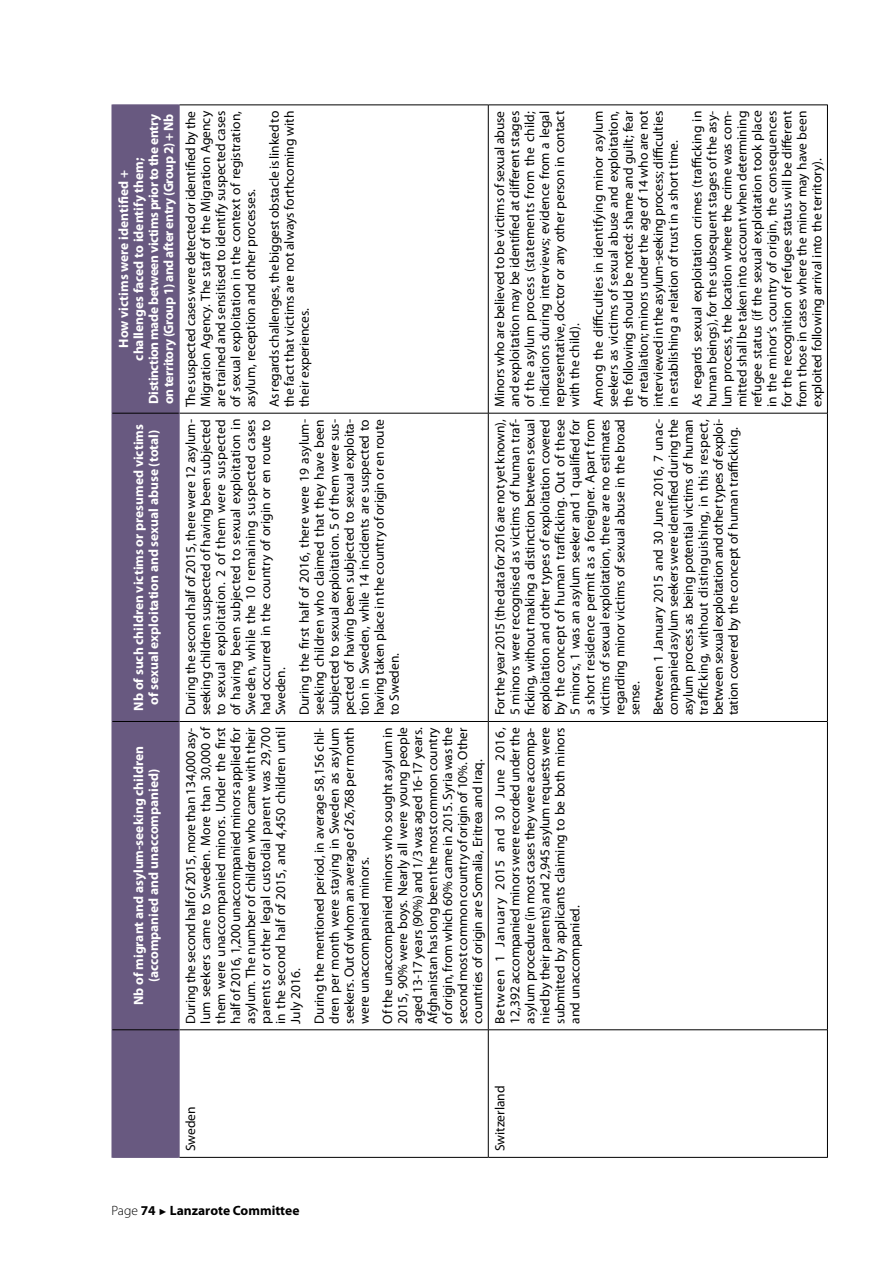
<style>
.page{position:relative;width:893px;height:1263px;background:#fff}
.page>*{position:absolute;margin:0;border:0;box-sizing:border-box;transform-origin:0 0}
.t1{font:13.5px/15px "Myriad Pro";color:#000;text-align:justify}
.t2{font:700 13.5px/15px "Myriad Pro";color:#fff;text-align:center}
.t3{font:700 13.5px/15px "Myriad Pro";letter-spacing:-.03em;color:#fff;text-align:center}
.t4{font:700 13.5px "Myriad Pro";color:#000}
.s1{font-weight:300}
.s2{font-family:"Arial";font-weight:400;font-size:9px}
</style>
<div class="page">
<div style="left:113px;top:105px;width:66px;height:1052px;background:#685980"></div>
<hr style="left:112px;top:1030px;width:1px;height:128px;background:#685980">
<hr style="left:112px;top:1157px;width:67px;height:1px;background:#685980">
<hr style="left:112px;top:721px;width:1px;height:309px;background:#685980">
<hr style="left:112px;top:413px;width:1px;height:308px;background:#685980">
<hr style="left:112px;top:104px;width:1px;height:309px;background:#685980">
<hr style="left:112px;top:104px;width:67px;height:1px;background:#685980">
<hr style="left:179px;top:1030px;width:1px;height:128px;background:#685980">
<hr style="left:179px;top:721px;width:1px;height:309px;background:#685980">
<hr style="left:179px;top:413px;width:1px;height:308px;background:#685980">
<hr style="left:179px;top:104px;width:1px;height:309px;background:#685980">
<hr style="left:179px;top:1157px;width:309px;height:1px;background:#000">
<hr style="left:179px;top:1029px;width:309px;height:1px;background:#000">
<hr style="left:179px;top:721px;width:309px;height:1px;background:#000">
<hr style="left:179px;top:413px;width:309px;height:1px;background:#000">
<hr style="left:179px;top:104px;width:309px;height:1px;background:#000">
<hr style="left:488px;top:1030px;width:1px;height:128px;background:#000">
<hr style="left:489px;top:1157px;width:338px;height:1px;background:#000">
<hr style="left:488px;top:721px;width:1px;height:309px;background:#000">
<hr style="left:489px;top:1029px;width:338px;height:1px;background:#000">
<hr style="left:488px;top:413px;width:1px;height:308px;background:#000">
<hr style="left:489px;top:721px;width:338px;height:1px;background:#000">
<hr style="left:488px;top:104px;width:1px;height:309px;background:#000">
<hr style="left:489px;top:413px;width:338px;height:1px;background:#000">
<hr style="left:489px;top:104px;width:338px;height:1px;background:#000">
<hr style="left:827px;top:1030px;width:1px;height:128px;background:#000">
<hr style="left:827px;top:721px;width:1px;height:309px;background:#000">
<hr style="left:827px;top:413px;width:1px;height:308px;background:#000">
<hr style="left:827px;top:104px;width:1px;height:309px;background:#000">
<hr style="left:112px;top:1029px;width:67px;height:1px;background:#000">
<hr style="left:112px;top:721px;width:67px;height:1px;background:#000">
<hr style="left:112px;top:413px;width:67px;height:1px;background:#000">
<p class="t3" style="left:116px;top:404px;width:292px;rotate:-90deg">How victims were identified +<br>challenges faced to identify them;<br>Distinction made between victims prior to the entry on territory (Group 1) and after entry (Group 2) + Nb</p>
<p class="t2" style="left:131px;top:710px;width:288px;rotate:-90deg">Nb of such children victims or presumed victims of sexual exploitation and sexual abuse (total)</p>
<p class="t2" style="left:131px;top:1005px;width:260px;rotate:-90deg">Nb of migrant and asylum-seeking children (accompanied and unaccompanied)</p>
<p class="t1" style="left:183px;top:407px;width:298px;rotate:-90deg">The suspected cases were detected or identified by the Migration Agency. The staff of the Migration Agency are trained and sensitised to identify suspected cases of sexual exploitation in the context of registration, asylum, reception and other processes.</p>
<p class="t1" style="left:266px;top:407px;width:298px;rotate:-90deg">As regards challenges, the biggest obstacle is linked to the fact that victims are not always forthcoming with their experiences.</p>
<p class="t1" style="left:183px;top:715px;width:298px;rotate:-90deg">During the second half of 2015, there were 12 asylum&shy;seeking children suspected of having been subjected to sexual exploitation. 2 of them were suspected of having been subjected to sexual exploitation in Sweden, while the 10 remaining suspected cases had occurred in the country of origin or en route to Sweden.</p>
<p class="t1" style="left:296px;top:715px;width:298px;rotate:-90deg">During the first half of 2016, there were 19 asylum&shy;seeking children who claimed that they have been subjected to sexual exploitation. 5 of them were sus&shy;pected of having been subjected to sexual exploita&shy;tion in Sweden, while 14 incidents are suspected to having taken place in the country of origin or en route to Sweden.</p>
<p class="t1" style="left:183px;top:1024px;width:298px;rotate:-90deg">During the second half of 2015, more than 134,000 asy&shy;lum seekers came to Sweden. More than 30,000 of them were unaccompanied minors. Under the first half of 2016, 1,200 unaccompanied minors applied for asylum. The number of children who came with their parents or other legal custodial parent was 29,700 in the second half of 2015, and 4,450 children until July 2016.</p>
<p class="t1" style="left:311px;top:1024px;width:298px;rotate:-90deg">During the mentioned period, in average 58,156 chil&shy;dren per month were staying in Sweden as asylum seekers. Out of whom an average of 26,768 per month were unaccompanied minors.</p>
<p class="t1" style="left:380px;top:1024px;width:298px;rotate:-90deg">Of the unaccompanied minors who sought asylum in 2015, 90% were boys. Nearly all were young people aged 13-17 years (90%) and 1/3 was aged 16-17 years.<br>Afghanistan has long been the most common country of origin, from which 60% came in 2015. Syria was the second most common country of origin of 10%. Other countries of origin are Somalia, Eritrea and Iraq.</p>
<p class="t1" style="left:492px;top:407px;width:298px;rotate:-90deg">Minors who are believed to be victims of sexual abuse and exploitation may be identified at different stages of the asylum process (statements from the child; indications during interviews; evidence from a legal representative, doctor or any other person in contact with the child).</p>
<p class="t1" style="left:591px;top:407px;width:298px;rotate:-90deg">Among the difficulties in identifying minor asylum seekers as victims of sexual abuse and exploitation, the following should be noted: shame and guilt; fear of retaliation; minors under the age of 14 who are not interviewed in the asylum-seeking process; difficulties in establishing a relation of trust in a short time.</p>
<p class="t1" style="left:689px;top:407px;width:298px;rotate:-90deg">As regards sexual exploitation crimes (trafficking in human beings), for the subsequent stages of the asy&shy;lum process, the location where the crime was com&shy;mitted shall be taken into account when determining refugee status (if the sexual exploitation took place in the minor’s country of origin, the consequences for the recognition of refugee status will be different from those in cases where the minor may have been exploited following arrival into the territory).</p>
<p class="t1" style="left:492px;top:715px;width:298px;rotate:-90deg">For the year 2015 (the data for 2016 are not yet known), 5 minors were recognised as victims of human traf&shy;ficking, without making a distinction between sexual exploitation and other types of exploitation covered by the concept of human trafficking. Out of these 5 minors, 1 was an asylum seeker and 1 qualified for a short residence permit as a foreigner. Apart from victims of sexual exploitation, there are no estimates regarding minor victims of sexual abuse in the broad sense.</p>
<p class="t1" style="left:651px;top:715px;width:298px;rotate:-90deg">Between 1 January 2015 and 30 June 2016, 7 unac&shy;companied asylum seekers were identified during the asylum process as being potential victims of human trafficking, without distinguishing, in this respect, between sexual exploitation and other types of exploi&shy;tation covered by the concept of human trafficking.</p>
<p class="t1" style="left:492px;top:1024px;width:298px;rotate:-90deg">Between 1 January 2015 and 30 June 2016, 12,392 accompanied minors were recorded under the asylum procedure (in most cases they were accompa&shy;nied by their parents) and 2,945 asylum requests were submitted by applicants claiming to be both minors and unaccompanied.</p>
<p class="t1" style="left:183px;top:1151px;width:46px;rotate:-90deg">Sweden</p>
<p class="t4" style="left:112px;top:1202px;width:189px"><span class="s1">Page</span> 74 <span class="s2">►</span> Lanzarote Committee</p>
<p class="t1" style="left:492px;top:1151px;width:67px;rotate:-90deg">Switzerland</p>
</div>
